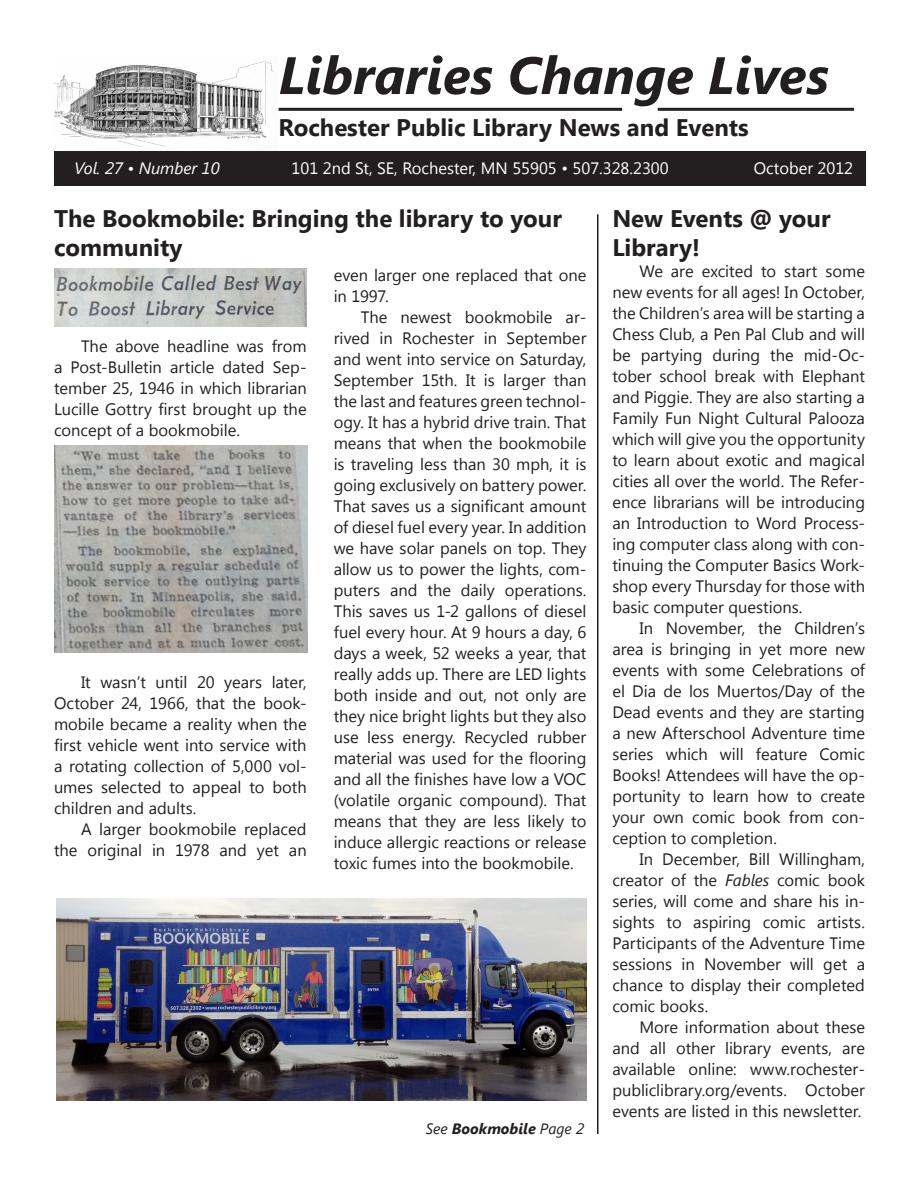
<style>
.page{position:relative;width:918px;height:1188px;background:#fff}
.page>*{position:absolute;margin:0;border:0;box-sizing:border-box;transform-origin:0 0}
.Newsletter_Headline{font:italic 700 52.5px "Segoe UI";color:#231f20}
.Newsletter_Headline-2{font:700 24px/28.8px "Segoe UI";color:#231f20}
.Newsletter_Paragraph{font:16.5px/21px "Segoe UI";color:#231f20;text-align:justify}
.t1{font:16.5px "Segoe UI";color:#fff}
.t2{font:italic 16.5px "Segoe UI";color:#fff}
.continued{font:italic 700 15px "Segoe UI";color:#231f20}
.s1{font-weight:400}
.s2{font-style:italic}
</style>
<div class="page">
<hr style="left:597px;top:214px;width:1px;height:920px;background:#231f20">
<img style="left:54px;top:61px;width:220px;height:86px">
<div style="left:54px;top:151px;width:811px;height:35px;background:#231f20"></div>
<hr style="left:279px;top:108px;width:343px;height:3px;background:#231f20">
<hr style="left:658px;top:108px;width:196px;height:3px;background:#231f20">
<img style="left:54px;top:269px;width:253px;height:57px">
<img style="left:55px;top:446px;width:253px;height:207px">
<img style="left:56px;top:899px;width:530px;height:202px">
<p class="Newsletter_Headline" style="left:279px;top:38px;width:552px">Libraries Change Lives</p>
<p class="Newsletter_Headline-2" style="left:279px;top:112px;width:472px">Rochester Public Library News and Events</p>
<p class="t2" style="left:74px;top:156px;width:147px">Vol. 27 • Number 10</p>
<p class="t1" style="left:292px;top:156px;width:379px">101 2nd St, SE, Rochester, MN 55905 • 507.328.2300</p>
<p class="t1" style="left:754px;top:156px;width:101px">October 2012</p>
<p class="Newsletter_Headline-2" style="left:54px;top:203px;width:509px">The Bookmobile: Bringing the library to your community</p>
<p class="Newsletter_Paragraph" style="left:54px;top:335px;width:254px;text-indent:27px">The above headline was from a Post-Bulletin article dated Sep&shy;tember 25, 1946 in which librarian Lucille Gottry first brought up the concept of a bookmobile.</p>
<p class="Newsletter_Paragraph" style="left:54px;top:671px;width:254px;text-indent:27px">It wasn’t until 20 years later, October 24, 1966, that the book&shy;mobile became a reality when the first vehicle went into service with a rotating collection of 5,000 vol&shy;umes selected to appeal to both children and adults.</p>
<p class="Newsletter_Paragraph" style="left:54px;top:818px;width:254px;text-align:right">A larger bookmobile replaced the original in 1978 and yet an</p>
<p class="Newsletter_Paragraph" style="left:334px;top:264px;width:254px">even larger one replaced that one in 1997.</p>
<p class="Newsletter_Paragraph" style="left:334px;top:306px;width:254px;text-indent:27px">The newest bookmobile ar&shy;rived in Rochester in September and went into service on Saturday, September 15th. It is larger than the last and features green technol&shy;ogy. It has a hybrid drive train. That means that when the bookmobile is traveling less than 30 mph, it is going exclusively on battery power.<br>That saves us a significant amount of diesel fuel every year. In addition we have solar panels on top. They allow us to power the lights, com&shy;puters and the daily operations.<br>This saves us 1-2 gallons of diesel fuel every hour. At 9 hours a day, 6 days a week, 52 weeks a year, that really adds up. There are LED lights both inside and out, not only are they nice bright lights but they also use less energy. Recycled rubber material was used for the flooring and all the finishes have low a VOC (volatile organic compound). That means that they are less likely to induce allergic reactions or release toxic fumes into the bookmobile.</p>
<p class="continued" style="left:426px;top:1118px;width:160px"><span class="s1">See</span> Bookmobile <span class="s1">Page 2</span></p>
<p class="Newsletter_Headline-2" style="left:612px;top:203px;width:220px">New Events @ your<br>Library!</p>
<p class="Newsletter_Paragraph" style="left:612px;top:260px;width:254px;text-indent:27px">We are excited to start some new events for all ages! In October, the Children’s area will be starting a Chess Club, a Pen Pal Club and will be partying during the mid-Oc&shy;tober school break with Elephant and Piggie. They are also starting a Family Fun Night Cultural Palooza which will give you the opportunity to learn about exotic and magical cities all over the world. The Refer&shy;ence librarians will be introducing an Introduction to Word Process&shy;ing computer class along with con&shy;tinuing the Computer Basics Work&shy;shop every Thursday for those with basic computer questions.</p>
<p class="Newsletter_Paragraph" style="left:612px;top:617px;width:254px;text-indent:27px">In November, the Children’s area is bringing in yet more new events with some Celebrations of el Dia de los Muertos/Day of the Dead events and they are starting a new Afterschool Adventure time series which will feature Comic Books! Attendees will have the op&shy;portunity to learn how to create your own comic book from con&shy;ception to completion.</p>
<p class="Newsletter_Paragraph" style="left:612px;top:848px;width:254px;text-indent:27px">In December, Bill Willingham, creator of the <span class="s2">Fables</span> comic book series, will come and share his in&shy;sights to aspiring comic artists.<br>Participants of the Adventure Time sessions in November will get a chance to display their completed comic books.</p>
<p class="Newsletter_Paragraph" style="left:612px;top:1016px;width:254px;text-indent:27px">More information about these and all other library events, are available online: www.rochester&shy;publiclibrary.org/events. October events are listed in this newsletter.</p>
</div>
